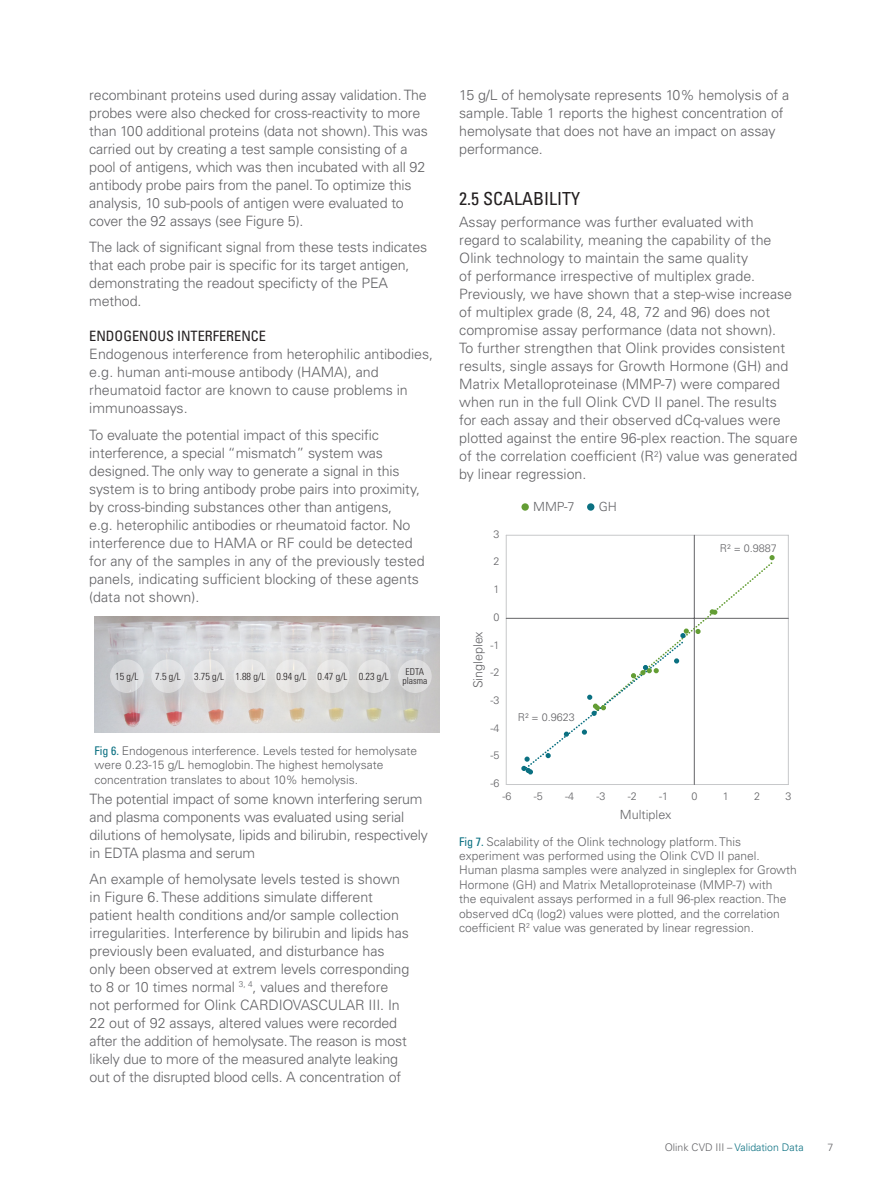
<style>
.page{position:relative;width:893px;height:1191px;background:#fff}
.page>*{position:absolute;margin:0;border:0;box-sizing:border-box;transform-origin:0 0}
.Subhead_1{font:condensed 18px "Univers LT Std";color:#231f20}
.Bodycopy{font:300 14.25px/18px "Univers LT Std";letter-spacing:-.005em;color:#636366}
.Subhead_2{font:condensed 14.25px "Univers LT Std";color:#231f20}
.t1{font:300 12.6px "Univers LT Std";color:#636366}
.t2{font:300 12px/14.4px "Univers LT Std";color:#636366}
.t3{font:300 10.8px "Univers LT Std";color:#636366}
.t4{font:300 10.5px "Univers LT Std";color:#0a7081}
.t5{font:300 10.5px "Univers LT Std";color:#636366}
.t6{font:300 condensed 10.2px "Univers LT Std";color:#231f20}
.t7{font:300 condensed 9.45px/9.4px "Univers LT Std";color:#231f20;text-align:center}
.s1{font-weight:400;font-stretch:condensed;color:#0a7081}
.s2{color:#636366}
</style>
<div class="page">
<img style="left:95px;top:617px;width:344px;height:115px">
<div style="left:110px;top:659px;width:34px;height:34px;background:#d7d7da;border-radius:50%"></div>
<div style="left:151px;top:659px;width:34px;height:34px;background:#e0e0e2;border-radius:50%"></div>
<div style="left:192px;top:659px;width:34px;height:34px;background:#e4e3e4;border-radius:50%"></div>
<div style="left:233px;top:659px;width:34px;height:34px;background:#e7e6e6;border-radius:50%"></div>
<div style="left:275px;top:659px;width:33px;height:34px;background:#e8e6e5;border-radius:50%"></div>
<div style="left:316px;top:659px;width:33px;height:34px;background:#e5e5e3;border-radius:50%"></div>
<div style="left:357px;top:659px;width:34px;height:34px;background:#e1e1e0;border-radius:50%"></div>
<div style="left:398px;top:659px;width:34px;height:34px;background:#dbdbdc;border-radius:50%"></div>
<hr style="left:506px;top:535px;width:282px;height:1px;background:#c7c8ca">
<hr style="left:506px;top:784px;width:282px;height:1px;background:#c7c8ca">
<hr style="left:788px;top:535px;width:1px;height:249px;background:#c7c8ca">
<hr style="left:506px;top:535px;width:1px;height:249px;background:#c7c8ca">
<hr style="left:694px;top:535px;width:1px;height:249px;background:#636366">
<hr style="left:506px;top:618px;width:282px;height:1px;background:#636366">
<svg style="left:521px;top:555px;width:254px;height:219px"></svg>
<div style="left:521px;top:503px;width:8px;height:7px;border:2px solid #639d34;border-radius:50%"></div>
<div style="left:587px;top:503px;width:7px;height:7px;border:2px solid #0a7081;border-radius:50%"></div>
<p class="Bodycopy" style="left:89px;top:86px;width:340px">recombinant proteins used during assay validation. The probes were also checked for cross-reactivity to more than 100 additional proteins (data not shown). This was carried out by creating a test sample consisting of a pool of antigens, which was then incubated with all 92 antibody probe pairs from the panel. To optimize this analysis, 10 sub-pools of antigen were evaluated to cover the 92 assays (see Figure 5).</p>
<p class="Bodycopy" style="left:89px;top:238px;width:339px">The lack of significant signal from these tests indicates that each probe pair is specific for its target antigen, demonstrating the readout specificty of the PEA method.</p>
<p class="Subhead_2" style="left:89px;top:327px;width:178px">ENDOGENOUS INTERFERENCE</p>
<p class="Bodycopy" style="left:89px;top:345px;width:345px">Endogenous interference from heterophilic antibodies, e.g. human anti-mouse antibody (HAMA), and rheumatoid factor are known to cause problems in immunoassays.</p>
<p class="Bodycopy" style="left:89px;top:426px;width:337px">To evaluate the potential impact of this specific interference, a special “mismatch” system was designed. The only way to generate a signal in this system is to bring antibody probe pairs into proximity, by cross-binding substances other than antigens,<br>e.g. heterophilic antibodies or rheumatoid factor. No interference due to HAMA or RF could be detected for any of the samples in any of the previously tested panels, indicating sufficient blocking of these agents (data not shown).</p>
<p class="t6" style="left:115px;top:670px;width:25px">15 g/L</p>
<p class="t6" style="left:155px;top:670px;width:27px">7.5 g/L</p>
<p class="t6" style="left:194px;top:670px;width:31px">3.75 g/L</p>
<p class="t6" style="left:235px;top:670px;width:31px">1.88 g/L</p>
<p class="t6" style="left:276px;top:670px;width:31px">0.94 g/L</p>
<p class="t6" style="left:318px;top:670px;width:31px">0.47 g/L</p>
<p class="t6" style="left:359px;top:670px;width:31px">0.23 g/L</p>
<p class="t7" style="left:402px;top:667px;width:26px">EDTA plasma</p>
<p class="t2" style="left:95px;top:743px;width:324px"><span class="s1">Fig 6.</span> Endogenous interference. Levels tested for hemolysate were 0.23-15 g/L hemoglobin. The highest hemolysate concentration translates to about 10% hemolysis.</p>
<p class="Bodycopy" style="left:90px;top:789px;width:340px">The potential impact of some known interfering serum and plasma components was evaluated using serial dilutions of hemolysate, lipids and bilirubin, respectively in EDTA plasma and serum</p>
<p class="Bodycopy" style="left:90px;top:870px;width:321px">An example of hemolysate levels tested is shown in Figure 6. These additions simulate different patient health conditions and/or sample collection irregularities. Interference by bilirubin and lipids has previously been evaluated, and disturbance has only been observed at extrem levels corresponding to 8 or 10 times normal <sup>3,</sup> <sup>4</sup>, values and therefore not performed for Olink CARDIOVASCULAR III. In 22 out of 92 assays, altered values were recorded after the addition of hemolysate. The reason is most likely due to more of the measured analyte leaking out of the disrupted blood cells. A concentration of</p>
<p class="Bodycopy" style="left:459px;top:86px;width:331px">15 g/L of hemolysate represents 10% hemolysis of a sample. Table 1 reports the highest concentration of hemolysate that does not have an impact on assay performance.</p>
<p class="Subhead_1" style="left:459px;top:187px;width:122px">2.5 SCALABILITY</p>
<p class="Bodycopy" style="left:459px;top:213px;width:340px">Assay performance was further evaluated with regard to scalability, meaning the capability of the Olink technology to maintain the same quality<br>of performance irrespective of multiplex grade.<br>Previously, we have shown that a step-wise increase of multiplex grade (8, 24, 48, 72 and 96) does not compromise assay performance (data not shown).<br>To further strengthen that Olink provides consistent results, single assays for Growth Hormone (GH) and Matrix Metalloproteinase (MMP-7) were compared when run in the full Olink CVD II panel. The results<br>for each assay and their observed dCq-values were plotted against the entire 96-plex reaction. The square of the correlation coefficient (R<sup>2</sup>) value was generated by linear regression.</p>
<p class="t3" style="left:493px;top:527px;width:8px">3</p>
<p class="t3" style="left:493px;top:555px;width:8px">2</p>
<p class="t3" style="left:493px;top:583px;width:8px">1</p>
<p class="t3" style="left:493px;top:610px;width:8px">0</p>
<p class="t1" style="left:470px;top:688px;width:59px;rotate:-90deg">Singleplex</p>
<p class="t3" style="left:490px;top:638px;width:11px">-1</p>
<p class="t3" style="left:490px;top:666px;width:11px">-2</p>
<p class="t3" style="left:490px;top:693px;width:11px">-3</p>
<p class="t3" style="left:490px;top:721px;width:11px">-4</p>
<p class="t3" style="left:490px;top:749px;width:11px">-5</p>
<p class="t3" style="left:490px;top:776px;width:11px">-6</p>
<p class="t1" style="left:533px;top:499px;width:43px">MMP-7</p>
<p class="t1" style="left:599px;top:499px;width:20px">GH</p>
<p class="t3" style="left:518px;top:710px;width:58px">R² = 0.9623</p>
<p class="t3" style="left:720px;top:541px;width:58px">R² = 0.9887</p>
<p class="t3" style="left:502px;top:789px;width:11px">-6</p>
<p class="t3" style="left:534px;top:789px;width:11px">-5</p>
<p class="t3" style="left:565px;top:789px;width:11px">-4</p>
<p class="t3" style="left:597px;top:789px;width:11px">-3</p>
<p class="t3" style="left:628px;top:789px;width:11px">-2</p>
<p class="t3" style="left:659px;top:789px;width:11px">-1</p>
<p class="t3" style="left:691px;top:789px;width:8px">0</p>
<p class="t3" style="left:723px;top:789px;width:8px">1</p>
<p class="t3" style="left:754px;top:789px;width:8px">2</p>
<p class="t3" style="left:786px;top:789px;width:8px">3</p>
<p class="t1" style="left:620px;top:806px;width:53px">Multiplex</p>
<p class="t2" style="left:459px;top:834px;width:339px"><span class="s1">Fig 7.</span> Scalability of the Olink technology platform. This experiment was performed using the Olink CVD II panel.<br>Human plasma samples were analyzed in singleplex for Growth Hormone (GH) and Matrix Metalloproteinase (MMP-7) with<br>the equivalent assays performed in a full 96-plex reaction. The observed dCq (log2) values were plotted, and the correlation coefficient R<sup>2</sup> value was generated by linear regression.</p>
<p class="t4" style="left:665px;top:1140px;width:140px"><span class="s2">Olink CVD III –</span> Validation Data</p>
<p class="t5" style="left:828px;top:1140px;width:7px">7</p>
</div>
